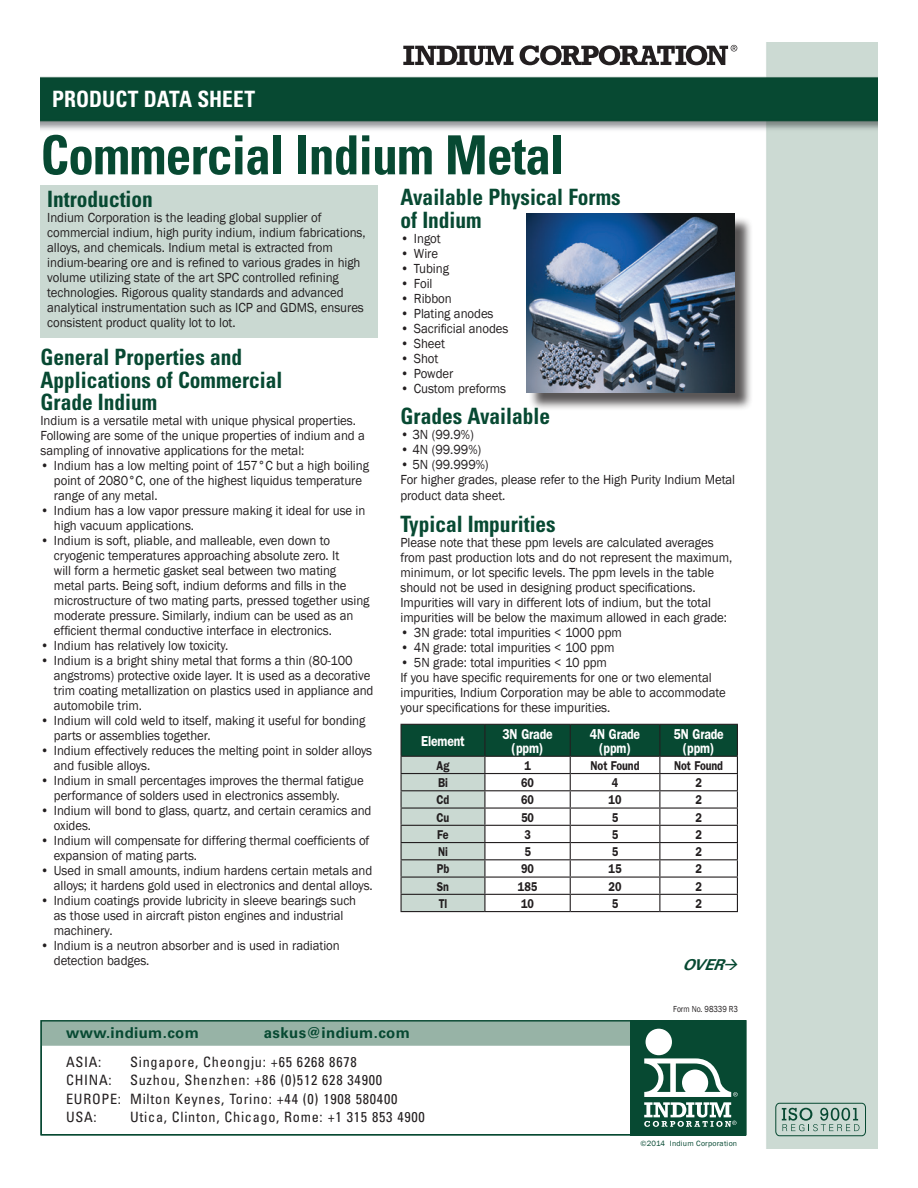
<style>
.page{position:relative;width:918px;height:1188px;background:#fff}
.page>*{position:absolute;margin:0;border:0;box-sizing:border-box;transform-origin:0 0}
.t1{font:700 condensed 54px "Univers LT Std";letter-spacing:-.015em;color:#074932;scale:.95 1}
.t2{font:700 condensed 22.5px/22.5px "Univers LT Std";color:#074932;scale:.95 1}
.t3{font:700 condensed 22.5px "Univers LT Std";color:#fff;scale:.95 1}
.t4{font:700 15px "Univers LT Std";letter-spacing:.025em;color:#074932}
.t5{font:italic 700 15px "Univers LT Std";color:#074932}
.t6{font:600 14.4px/13.5px "Franklin Gothic";letter-spacing:-.01em;color:#fff;text-align:center;scale:.84 1}
.t7{font:condensed 14.25px/18.5px "Univers LT Std";letter-spacing:.05em;color:#231f20}
.t8{font:13.5px/15px "Franklin Gothic";letter-spacing:-.005em;color:#231f20;scale:.95 1}
.t9{font:600 12.9px "Franklin Gothic";letter-spacing:-.01em;color:#231f20;scale:.84 1}
.t10{font:9px "Franklin Gothic";letter-spacing:-.005em;color:#231f20;scale:.85 1}
.t11{font:7.8px "Franklin Gothic";letter-spacing:.03em;color:#074932}
</style>
<div class="page">
<img style="left:40px;top:42px;width:838px;height:1107px">
<svg style="left:403px;top:46px;width:111px;height:19px"></svg>
<svg style="left:520px;top:45px;width:217px;height:20px"></svg>
<svg style="left:782px;top:1108px;width:77px;height:23px;background:#9cb6ab"></svg>
<div style="left:776px;top:1103px;width:90px;height:33px;border:1px solid #074932;border-radius:4px"></div>
<div style="left:40px;top:186px;width:338px;height:152px;background:#cad9d2"></div>
<svg style="left:400px;top:724px;width:338px;height:187px"></svg>
<hr style="left:400px;top:911px;width:85px;height:1px;background:#231f20">
<hr style="left:485px;top:911px;width:85px;height:1px;background:#231f20">
<hr style="left:570px;top:911px;width:90px;height:1px;background:#231f20">
<hr style="left:660px;top:911px;width:78px;height:1px;background:#231f20">
<div style="left:528px;top:216px;width:226px;height:196px;background:#231f20;opacity:.75"></div>
<img style="left:526px;top:214px;width:209px;height:179px">
<div style="left:41px;top:1020px;width:666px;height:115px;background:#fff"></div>
<div style="left:40px;top:1020px;width:706px;height:26px;background:#97b3a6"></div>
<div style="left:41px;top:1020px;width:706px;height:115px;border:1px solid #074932"></div>
<div style="left:630px;top:1020px;width:116px;height:115px;background:#074932"></div>
<div style="left:646px;top:1029px;width:26px;height:26px;background:#fff;border-radius:50%"></div>
<svg style="left:644px;top:1058px;width:94px;height:69px"></svg>
<h2 class="t3" style="left:52px;top:86px;width:215px">Product Data Sheet</h2>
<h1 class="t1" style="left:40px;top:122px;width:553px">Commercial Indium Metal</h1>
<h2 class="t2" style="left:47px;top:187px;width:113px">Introduction</h2>
<p class="t8" style="left:47px;top:210px;width:337px">Indium Corporation is the leading global supplier of commercial indium, high purity indium, indium fabrications, alloys, and chemicals. Indium metal is extracted from indium-bearing ore and is refined to various grades in high volume utilizing state of the art SPC controlled refining technologies. Rigorous quality standards and advanced analytical instrumentation such as ICP and GDMS, ensures consistent product quality lot to lot.</p>
<h2 class="t2" style="left:40px;top:346px;width:256px">General Properties and<br>Applications of Commercial<br>Grade Indium</h2>
<p class="t8" style="left:40px;top:414px;width:343px">Indium is a versatile metal with unique physical properties.<br>Following are some of the unique properties of indium and a sampling of innovative applications for the metal:</p>
<p class="t8" style="left:54px;top:459px;width:333px;text-indent:-13px">• Indium has a low melting point of 157°C but a high boiling point of 2080°C, one of the highest liquidus temperature range of any metal.</p>
<p class="t8" style="left:54px;top:504px;width:329px;text-indent:-13px">• Indium has a low vapor pressure making it ideal for use in high vacuum applications.</p>
<p class="t8" style="left:54px;top:534px;width:334px;text-indent:-13px">• Indium is soft, pliable, and malleable, even down to cryogenic temperatures approaching absolute zero. It<br>will form a hermetic gasket seal between two mating metal parts. Being soft, indium deforms and fills in the microstructure of two mating parts, pressed together using moderate pressure. Similarly, indium can be used as an efficient thermal conductive interface in electronics.</p>
<p class="t8" style="left:40px;top:639px;width:199px">• Indium has relatively low toxicity.</p>
<p class="t8" style="left:54px;top:654px;width:338px;text-indent:-13px">• Indium is a bright shiny metal that forms a thin (80-100 angstroms) protective oxide layer. It is used as a decorative trim coating metallization on plastics used in appliance and automobile trim.</p>
<p class="t8" style="left:54px;top:714px;width:329px;text-indent:-13px">• Indium will cold weld to itself, making it useful for bonding parts or assemblies together.</p>
<p class="t8" style="left:54px;top:744px;width:337px;text-indent:-13px">• Indium effectively reduces the melting point in solder alloys and fusible alloys.</p>
<p class="t8" style="left:54px;top:774px;width:328px;text-indent:-13px">• Indium in small percentages improves the thermal fatigue performance of solders used in electronics assembly.</p>
<p class="t8" style="left:54px;top:804px;width:336px;text-indent:-13px">• Indium will bond to glass, quartz, and certain ceramics and oxides.</p>
<p class="t8" style="left:54px;top:834px;width:334px;text-indent:-13px">• Indium will compensate for differing thermal coefficients of expansion of mating parts.</p>
<p class="t8" style="left:40px;top:864px;width:351px;text-align:right">• Used in small amounts, indium hardens certain metals and alloys; it hardens gold used in electronics and dental alloys.</p>
<p class="t8" style="left:54px;top:894px;width:320px;text-indent:-13px">• Indium coatings provide lubricity in sleeve bearings such as those used in aircraft piston engines and industrial machinery.</p>
<p class="t8" style="left:54px;top:939px;width:303px;text-indent:-13px">• Indium is a neutron absorber and is used in radiation detection badges.</p>
<h2 class="t2" style="left:400px;top:186px;width:233px">Available Physical Forms of Indium</h2>
<p class="t8" style="left:400px;top:231px;width:44px">• Ingot</p>
<p class="t8" style="left:400px;top:246px;width:41px">• Wire</p>
<p class="t8" style="left:400px;top:261px;width:53px">• Tubing</p>
<p class="t8" style="left:400px;top:276px;width:35px">• Foil</p>
<p class="t8" style="left:400px;top:291px;width:56px">• Ribbon</p>
<p class="t8" style="left:400px;top:306px;width:100px">• Plating anodes</p>
<p class="t8" style="left:400px;top:321px;width:115px">• Sacrificial anodes</p>
<p class="t8" style="left:400px;top:336px;width:49px">• Sheet</p>
<p class="t8" style="left:400px;top:351px;width:42px">• Shot</p>
<p class="t8" style="left:400px;top:366px;width:57px">• Powder</p>
<p class="t8" style="left:400px;top:381px;width:113px">• Custom preforms</p>
<h2 class="t2" style="left:400px;top:405px;width:159px">Grades Available</h2>
<p class="t8" style="left:400px;top:427px;width:79px">• 3N (99.9%)</p>
<p class="t8" style="left:400px;top:442px;width:87px">• 4N (99.99%)</p>
<p class="t8" style="left:400px;top:457px;width:354px">• 5N (99.999%)<br>For higher grades, please refer to the High Purity Indium Metal</p>
<p class="t8" style="left:400px;top:489px;width:112px">product data sheet.</p>
<h2 class="t2" style="left:400px;top:513px;width:165px">Typical Impurities</h2>
<p class="t8" style="left:400px;top:535px;width:351px">Please note that these ppm levels are calculated averages from past production lots and do not represent the maximum, minimum, or lot specific levels. The ppm levels in the table should not be used in designing product specifications.<br>Impurities will vary in different lots of indium, but the total impurities will be below the maximum allowed in each grade:</p>
<p class="t8" style="left:400px;top:625px;width:235px">• 3N grade: total impurities &lt; 1000 ppm</p>
<p class="t8" style="left:400px;top:640px;width:227px">• 4N grade: total impurities &lt; 100 ppm</p>
<p class="t8" style="left:400px;top:655px;width:344px">• 5N grade: total impurities &lt; 10 ppm<br>If you have specific requirements for one or two elemental impurities, Indium Corporation may be able to accommodate your specifications for these impurities.</p>
<p class="t6" style="left:421px;top:734px;width:54px">Element</p>
<p class="t6" style="left:502px;top:727px;width:61px">3N Grade (ppm)</p>
<p class="t6" style="left:590px;top:727px;width:61px">4N Grade (ppm)</p>
<p class="t6" style="left:674px;top:727px;width:61px">5N Grade (ppm)</p>
<p class="t9" style="left:437px;top:758px;width:17px">Ag</p>
<p class="t9" style="left:524px;top:758px;width:9px">1</p>
<p class="t9" style="left:591px;top:758px;width:60px">Not Found</p>
<p class="t9" style="left:674px;top:758px;width:60px">Not Found</p>
<p class="t9" style="left:438px;top:775px;width:13px">Bi</p>
<p class="t9" style="left:521px;top:775px;width:17px">60</p>
<p class="t9" style="left:612px;top:775px;width:9px">4</p>
<p class="t9" style="left:695px;top:775px;width:9px">2</p>
<p class="t9" style="left:437px;top:792px;width:17px">Cd</p>
<p class="t9" style="left:521px;top:792px;width:17px">60</p>
<p class="t9" style="left:609px;top:792px;width:17px">10</p>
<p class="t9" style="left:695px;top:792px;width:9px">2</p>
<p class="t9" style="left:437px;top:809px;width:17px">Cu</p>
<p class="t9" style="left:521px;top:809px;width:17px">50</p>
<p class="t9" style="left:612px;top:809px;width:9px">5</p>
<p class="t9" style="left:695px;top:809px;width:9px">2</p>
<p class="t9" style="left:437px;top:827px;width:15px">Fe</p>
<p class="t9" style="left:524px;top:827px;width:9px">3</p>
<p class="t9" style="left:612px;top:827px;width:9px">5</p>
<p class="t9" style="left:695px;top:827px;width:9px">2</p>
<p class="t9" style="left:438px;top:844px;width:13px">Ni</p>
<p class="t9" style="left:524px;top:844px;width:9px">5</p>
<p class="t9" style="left:612px;top:844px;width:9px">5</p>
<p class="t9" style="left:695px;top:844px;width:9px">2</p>
<p class="t9" style="left:437px;top:861px;width:16px">Pb</p>
<p class="t9" style="left:521px;top:861px;width:17px">90</p>
<p class="t9" style="left:609px;top:861px;width:17px">15</p>
<p class="t9" style="left:695px;top:861px;width:9px">2</p>
<p class="t9" style="left:437px;top:879px;width:16px">Sn</p>
<p class="t9" style="left:518px;top:879px;width:24px">185</p>
<p class="t9" style="left:609px;top:879px;width:17px">20</p>
<p class="t9" style="left:695px;top:879px;width:9px">2</p>
<p class="t9" style="left:439px;top:896px;width:12px">Tl</p>
<p class="t9" style="left:521px;top:896px;width:17px">10</p>
<p class="t9" style="left:612px;top:896px;width:9px">5</p>
<p class="t9" style="left:695px;top:896px;width:9px">2</p>
<p class="t5" style="left:682px;top:956px;width:60px">OVER→</p>
<p class="t4" style="left:66px;top:1024px;width:134px">www.indium.com</p>
<p class="t4" style="left:264px;top:1024px;width:148px">askus@indium.com</p>
<p class="t7" style="left:66px;top:1052px;width:37px">ASIA:</p>
<p class="t7" style="left:130px;top:1052px;width:228px">Singapore, Cheongju: +65 6268 8678</p>
<p class="t7" style="left:66px;top:1071px;width:47px">CHINA:</p>
<p class="t7" style="left:66px;top:1071px;width:333px;text-indent:64px">Suzhou, Shenzhen: +86 (0)512 628 34900<br>EUROPE: Milton Keynes, Torino: +44 (0) 1908 580400<br>USA:</p>
<p class="t7" style="left:130px;top:1108px;width:296px">Utica, Clinton, Chicago, Rome: +1 315 853 4900</p>
<p class="t10" style="left:673px;top:1004px;width:78px">Form No. 98339 R3</p>
<p class="t11" style="left:640px;top:1138px;width:98px">©2014 Indium Corporation</p>
</div>
